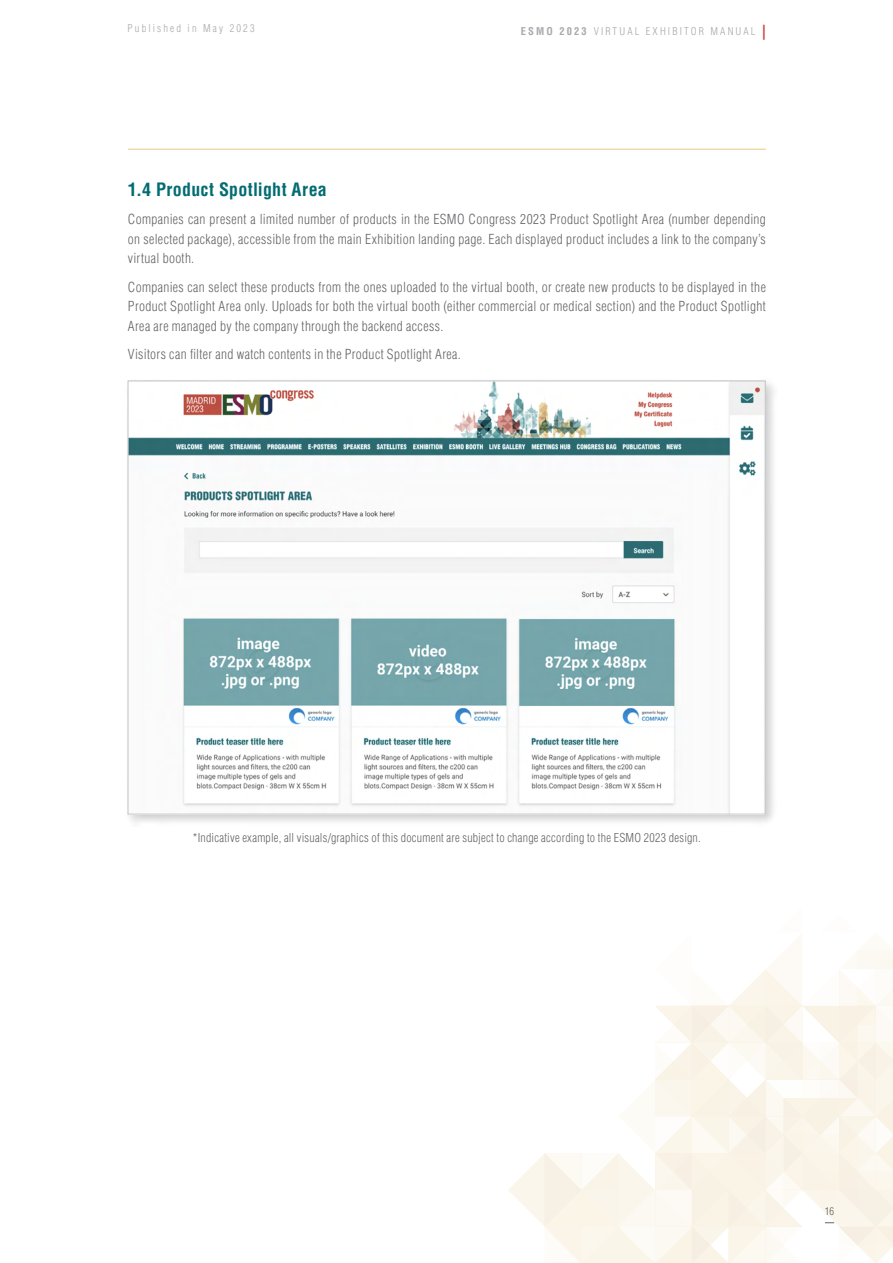
<style>
.page{position:relative;width:893px;height:1263px;background:#fff}
.page>*{position:absolute;margin:0;border:0;box-sizing:border-box;transform-origin:0 0}
.t1{font:700 condensed 18px "Helvetica LT Std";letter-spacing:.015em;color:#026c72}
.t2{font:300 condensed 13.5px/19.5px "Helvetica LT Std";letter-spacing:.025em;color:#636466;text-align:justify}
.t3{font:300 condensed 12px "Helvetica LT Std";letter-spacing:.02em;color:#636466}
.t4{font:300 condensed 10.5px "Helvetica LT Std";letter-spacing:.2em;color:#a7a9ac}
.t5{font:300 condensed 10.5px "Helvetica LT Std";color:#636466}
.s1{font-weight:700}
.s2{font-weight:700;font-size:15px;color:#c9473e}
</style>
<div class="page">
<svg style="left:508px;top:950px;width:384px;height:313px"></svg>
<hr style="left:128px;top:149px;width:638px;height:1px;background:#e8cb83">
<div style="left:124px;top:377px;width:654px;height:450px;background:#000;opacity:.2"></div>
<img style="left:130px;top:383px;width:634px;height:429px">
<p class="t4" style="left:128px;top:21px;width:129px">Published in May 2023</p>
<p class="t4" style="left:521px;top:24px;width:247px"><span class="s1">ESMO 2023</span> VIRTUAL EXHIBITOR MANUAL <span class="s2">|</span></p>
<h1 class="t1" style="left:128px;top:178px;width:200px">1.4 Product Spotlight Area</h1>
<p class="t2" style="left:128px;top:210px;width:639px">Companies can present a limited number of products in the ESMO Congress 2023 Product Spotlight Area (number depending on selected package), accessible from the main Exhibition landing page. Each displayed product includes a link to the company’s virtual booth.</p>
<p class="t2" style="left:128px;top:277px;width:639px">Companies can select these products from the ones uploaded to the virtual booth, or create new products to be displayed in the Product Spotlight Area only. Uploads for both the virtual booth (either commercial or medical section) and the Product Spotlight Area are managed by the company through the backend access.</p>
<p class="t2" style="left:128px;top:345px;width:334px">Visitors can filter and watch contents in the Product Spotlight Area.</p>
<p class="t3" style="left:193px;top:830px;width:509px">*Indicative example, all visuals/graphics of this document are subject to change according to the ESMO 2023 design.</p>
<p class="t5" style="left:825px;top:1205px;width:11px">16</p>
</div>
